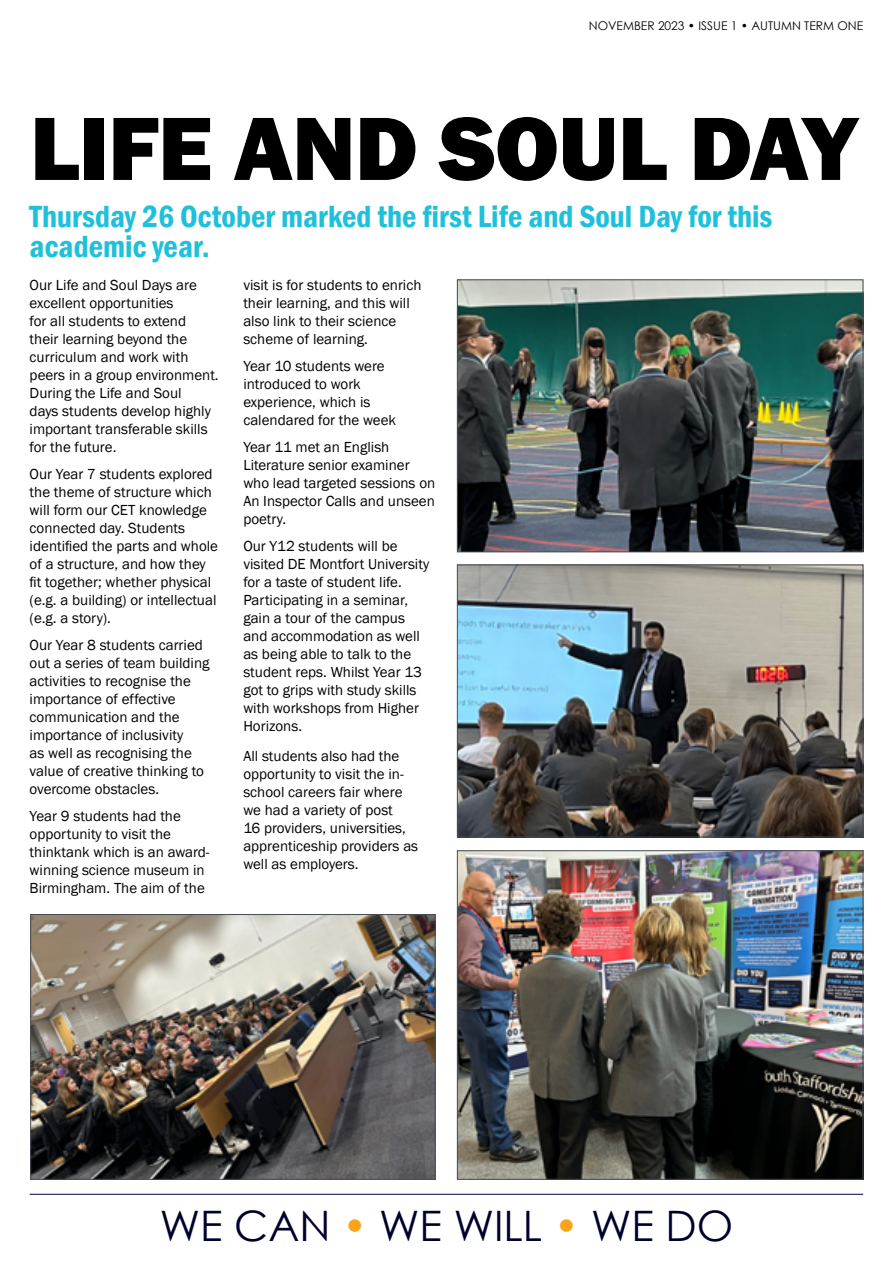
<style>
.page{position:relative;width:893px;height:1263px;background:#fff}
.page>*{position:absolute;margin:0;border:0;box-sizing:border-box;transform-origin:0 0}
.t1{font:800 93px "Franklin Gothic";letter-spacing:-.01em;color:#000}
.t2{font:42px "Century Gothic";color:#00002d}
.t3{font:600 condensed 31.5px/30px "Franklin Gothic";color:#1fc0db}
.t4{font:15px/18px "Franklin Gothic";color:#000}
.t5{font:12px "Century Gothic";color:#000}
.s1{color:#faa41a}
</style>
<div class="page">
<hr style="left:30px;top:1194px;width:833px;height:1px;background:#00002d">
<img style="left:32px;top:916px;width:401px;height:261px">
<div style="left:30px;top:914px;width:405px;height:265px;border:1px solid #474c55"></div>
<img style="left:459px;top:282px;width:402px;height:268px">
<div style="left:457px;top:280px;width:406px;height:272px;border:1px solid #474c55"></div>
<img style="left:459px;top:567px;width:402px;height:268px">
<div style="left:457px;top:565px;width:406px;height:272px;border:1px solid #474c55"></div>
<img style="left:459px;top:852px;width:402px;height:325px">
<div style="left:457px;top:850px;width:406px;height:329px;border:1px solid #474c55"></div>
<p class="t5" style="left:589px;top:18px;width:276px">NOVEMBER 2023 • ISSUE 1 • AUTUMN TERM ONE</p>
<h1 class="t1" style="left:30px;top:89px;width:829px">LIFE AND SOUL DAY</h1>
<h3 class="t3" style="left:30px;top:201px;width:744px">Thursday 26 October marked the first Life and Soul Day for this academic year.</h3>
<p class="t4" style="left:30px;top:276px;width:191px">Our Life and Soul Days are excellent opportunities<br>for all students to extend their learning beyond the curriculum and work with peers in a group environment.<br>During the Life and Soul<br>days students develop highly important transferable skills for the future.</p>
<p class="t4" style="left:30px;top:465px;width:190px">Our Year 7 students explored the theme of structure which will form our CET knowledge connected day. Students identified the parts and whole of a structure, and how they fit together; whether physical (e.g. a building) or intellectual (e.g. a story).</p>
<p class="t4" style="left:30px;top:636px;width:181px">Our Year 8 students carried out a series of team building activities to recognise the importance of effective communication and the importance of inclusivity<br>as well as recognising the value of creative thinking to overcome obstacles.</p>
<p class="t4" style="left:30px;top:807px;width:181px">Year 9 students had the opportunity to visit the thinktank which is an award&shy;winning science museum in<br>Birmingham. The aim of the</p>
<p class="t4" style="left:243px;top:276px;width:180px">visit is for students to enrich their learning, and this will also link to their science scheme of learning.</p>
<p class="t4" style="left:243px;top:357px;width:154px">Year 10 students were introduced to work experience, which is calendared for the week</p>
<p class="t4" style="left:243px;top:438px;width:193px">Year 11 met an English<br>Literature senior examiner who lead targeted sessions on<br>An Inspector Calls and unseen poetry.</p>
<p class="t4" style="left:243px;top:537px;width:187px">Our Y12 students will be visited DE Montfort University for a taste of student life.<br>Participating in a seminar, gain a tour of the campus and accommodation as well as being able to talk to the student reps. Whilst Year 13 got to grips with study skills with workshops from Higher<br>Horizons.</p>
<p class="t4" style="left:243px;top:747px;width:176px">All students also had the opportunity to visit the in&shy;school careers fair where we had a variety of post<br>16 providers, universities, apprenticeship providers as well as employers.</p>
<h2 class="t2" style="left:160px;top:1197px;width:575px">WE CAN <span class="s1">•</span> WE WILL <span class="s1">•</span> WE DO</h2>
</div>
